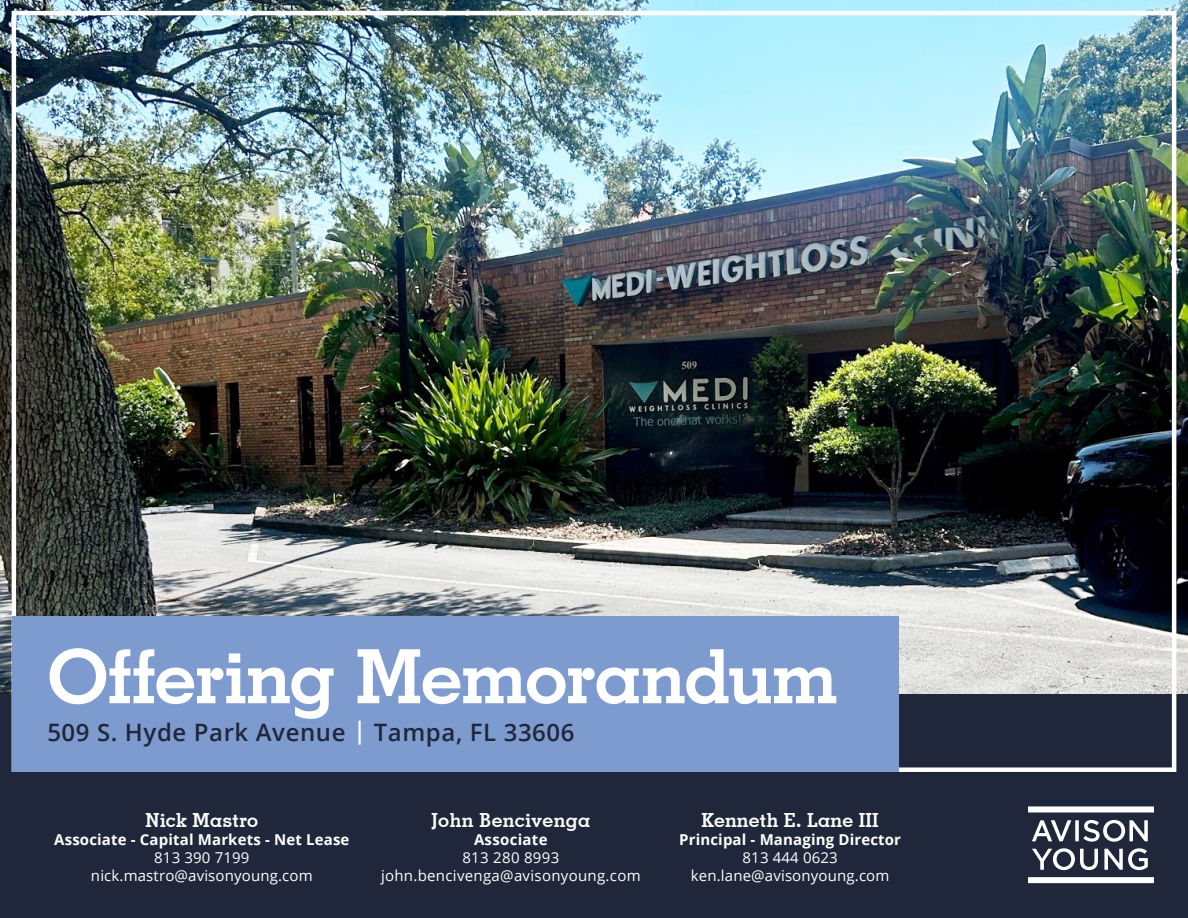
<style>
.page{position:relative;width:1188px;height:918px;background:#fff}
.page>*{position:absolute;margin:0;border:0;box-sizing:border-box;transform-origin:0 0}
.t1{font:700 75px "Geometric Slab 703 BT";letter-spacing:-.02em;color:#fff}
.t2{font:600 24px "Open Sans";letter-spacing:.025em;color:#20273a}
.Default{font:700 19.5px "Geometric Slab 703 BT";letter-spacing:.01em;color:#fff}
.Default-2{font:15px "Open Sans";letter-spacing:.01em;color:#fff}
.Default-3{font:700 15px "Open Sans";letter-spacing:.01em;color:#fff}
.s1{color:#fff}
</style>
<div class="page">
<img style="left:0;top:0;width:1188px;height:694px">
<div style="left:0;top:694px;width:1188px;height:224px;background:#20273a"></div>
<svg style="left:1028px;top:806px;width:126px;height:6px"></svg>
<svg style="left:1028px;top:877px;width:126px;height:6px"></svg>
<svg style="left:1032px;top:820px;width:116px;height:22px"></svg>
<svg style="left:1032px;top:848px;width:66px;height:22px"></svg>
<svg style="left:1104px;top:848px;width:44px;height:22px"></svg>
<div style="left:12px;top:617px;width:887px;height:155px;background:#7e9bd0"></div>
<p class="t1" style="left:47px;top:631px;width:792px">Offering Memorandum</p>
<p class="t2" style="left:47px;top:716px;width:529px">509 S. Hyde Park Avenue <span class="s1">|</span> Tampa, FL 33606</p>
<p class="Default" style="left:146px;top:808px;width:114px">Nick Mastro</p>
<p class="Default-3" style="left:54px;top:828px;width:297px">Associate - Capital Markets - Net Lease</p>
<p class="Default-2" style="left:154px;top:847px;width:97px">813 390 7199</p>
<p class="Default-2" style="left:91px;top:865px;width:223px">nick.mastro@avisonyoung.com</p>
<p class="Default" style="left:431px;top:808px;width:160px">John Bencivenga</p>
<p class="Default-3" style="left:474px;top:828px;width:75px">Associate</p>
<p class="Default-2" style="left:462px;top:847px;width:98px">813 280 8993</p>
<p class="Default-2" style="left:381px;top:865px;width:261px">john.bencivenga@avisonyoung.com</p>
<p class="Default" style="left:702px;top:808px;width:179px">Kenneth E. Lane III</p>
<p class="Default-3" style="left:679px;top:828px;width:223px">Principal - Managing Director</p>
<p class="Default-2" style="left:743px;top:847px;width:97px">813 444 0623</p>
<p class="Default-2" style="left:691px;top:865px;width:200px">ken.lane@avisonyoung.com</p>
</div>
